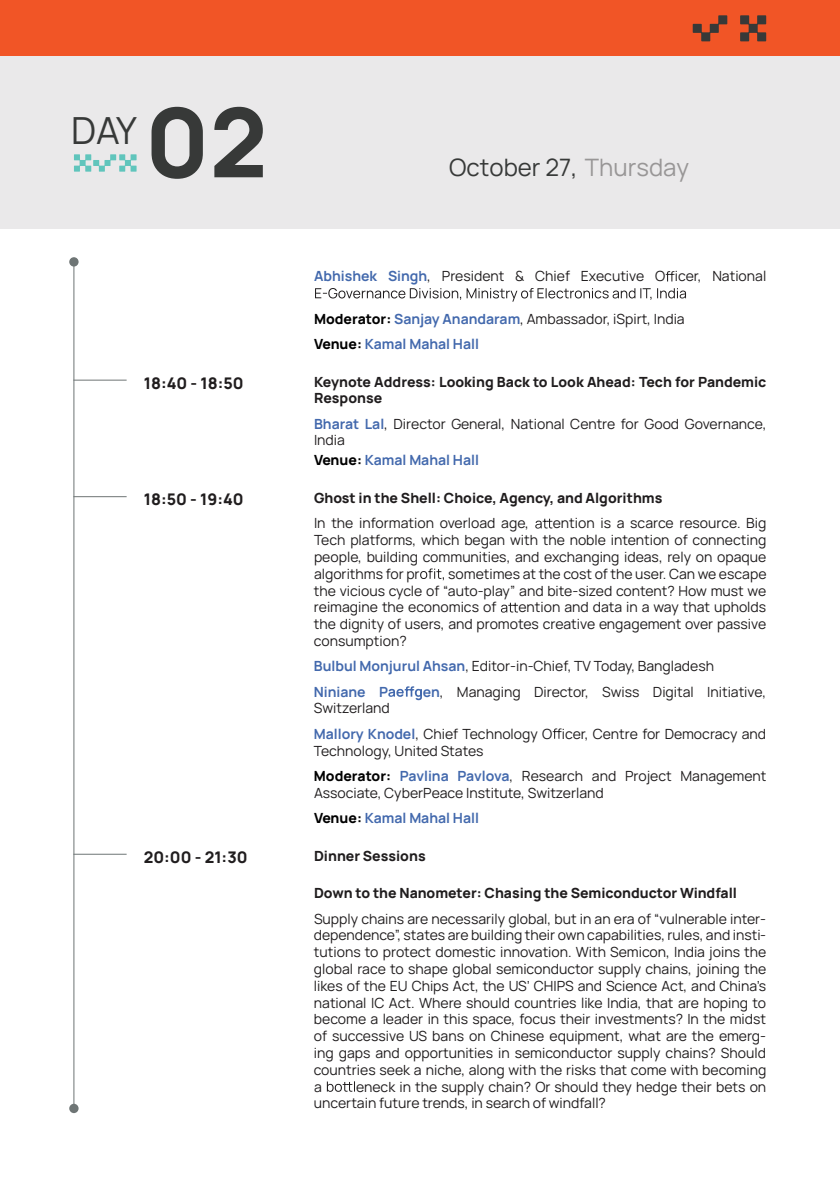
<style>
.page{position:relative;width:840px;height:1191px;background:#fff}
.page>*{position:absolute;margin:0;border:0;box-sizing:border-box;transform-origin:0 0}
.t1{font:800 96px "Manrope";color:#373938}
.t2{font:37.4px "Manrope";color:#373938}
.t3{font:24px "Manrope";color:#373938}
.t4{font:800 16px "Manrope";color:#201d1e}
.t5{font:14px/16.8px "Manrope";color:#201d1e}
.t6{font:800 14px/16.8px "Manrope";color:#201d1e}
.t7{font:700 14px/25.2px "Manrope";color:#4369ad}
.s1{color:#989696}
.s2{font-weight:700;color:#4369ad}
.s3{font-weight:800;color:#000}
.s4{font-weight:400;color:#201d1e}
</style>
<div class="page">
<svg style="left:535px;top:519px;width:17px;height:9px"></svg>
<svg style="left:420px;top:568px;width:23px;height:12px"></svg>
<svg style="left:501px;top:603px;width:16px;height:9px"></svg>
<svg style="left:388px;top:686px;width:33px;height:14px"></svg>
<svg style="left:552px;top:728px;width:9px;height:10px"></svg>
<svg style="left:327px;top:1081px;width:28px;height:10px"></svg>
<hr style="left:73px;top:379px;width:53px;height:1px;background:#6e7575">
<hr style="left:73px;top:496px;width:53px;height:1px;background:#6e7575">
<hr style="left:73px;top:853px;width:53px;height:1px;background:#6e7575">
<div style="left:0;top:0;width:839px;height:57px;background:#f15526"></div>
<svg style="left:740px;top:15px;width:25px;height:26px"></svg>
<svg style="left:692px;top:15px;width:35px;height:26px"></svg>
<div style="left:0;top:57px;width:839px;height:172px;background:#eae9ea"></div>
<hr style="left:73px;top:261px;width:1px;height:847px;background:#6e7575">
<div style="left:69px;top:257px;width:10px;height:9px;background:#6e7575;border-radius:50%"></div>
<svg style="left:74px;top:154px;width:62px;height:18px"></svg>
<svg style="left:665px;top:271px;width:9px;height:10px"></svg>
<svg style="left:315px;top:288px;width:370px;height:14px"></svg>
<div style="left:69px;top:1103px;width:10px;height:10px;background:#6e7575;border-radius:50%"></div>
<h2 class="t2" style="left:71px;top:104px;width:67px">DAY</h2>
<h1 class="t1" style="left:145px;top:75px;width:124px">02</h1>
<h3 class="t3" style="left:449px;top:151px;width:241px">October 27, <span class="s1">Thursday</span></h3>
<p class="t5" style="left:314px;top:267px;width:453px"><span class="s2">Abhishek Singh</span>, President &amp; Chief Executive O icer, National</p>
<p class="t7" style="left:314px;top:305px;width:372px"><span class="s3">Moderator:</span> Sanjay Anandaram<span class="s4">, Ambassador, iSpirt, India<br></span><span class="s3">Venue:</span> Kamal Mahal Hall</p>
<p class="t4" style="left:144px;top:371px;width:101px">18:40 - 18:50</p>
<p class="t6" style="left:314px;top:372px;width:453px">Keynote Address: Looking Back to Look Ahead: Tech for Pandemic<br>Response</p>
<p class="t5" style="left:314px;top:414px;width:453px"><span class="s2">Bharat Lal</span>, Director General, National Centre for Good Governance,<br>India</p>
<p class="t4" style="left:144px;top:488px;width:101px">18:50 - 19:40</p>
<p class="t4" style="left:144px;top:845px;width:105px">20:00 - 21:30</p>
<p class="t7" style="left:314px;top:447px;width:166px"><span class="s3">Venue:</span> Kamal Mahal Hall</p>
<p class="t6" style="left:314px;top:489px;width:349px">Ghost in the Shell: Choice, Agency, and Algorithms</p>
<p class="t5" style="left:314px;top:514px;width:216px">In the information overload age,</p>
<p class="t5" style="left:314px;top:514px;width:453px;text-align:justify;text-indent:239px">ention is a scarce resource. Big Tech platforms, which began with the noble intention of connecting people, building communities, and exchanging ideas, rely on opaque algorithms for pr</p>
<p class="t5" style="left:314px;top:565px;width:454px;text-align:justify;text-indent:134px">sometimes at the cost of the user. Can we escape the vicious cycle of “auto-play” and bite-sized content? How must we reimagine the economics of</p>
<p class="t5" style="left:314px;top:598px;width:453px;text-align:justify;text-indent:204px">ention and data in a way that upholds the dignity of users, and promotes creative engagement over passive consumption?</p>
<p class="t5" style="left:314px;top:653px;width:401px;line-height:25.2px"><span class="s2">Bulbul Monjurul Ahsan</span>, Editor-in-Chief, TV Today, Bangladesh<br><span class="s2">Niniane P</span></p>
<p class="t5" style="left:422px;top:682px;width:344px"><span class="s2">en</span>, Managing Director, Swiss Digital Initiative,</p>
<p class="t5" style="left:313px;top:695px;width:453px;line-height:25.2px">Switzerland<br><span class="s2">Mallory Knodel</span>, Chief Technology O icer, Centre for Democracy and</p>
<p class="t5" style="left:313px;top:737px;width:453px;line-height:25.4px">Technology, United States<br><span class="s3">Moderator:</span> <span class="s2">Pavlina Pavlova</span>, Research and Project Management</p>
<p class="t5" style="left:314px;top:779px;width:291px;line-height:25.2px">Associate, CyberPeace Institute, Switzerland<br><span class="s3">Venue:</span> <span class="s2">Kamal Mahal Hall</span></p>
<p class="t6" style="left:314px;top:846px;width:113px">Dinner Sessions</p>
<p class="t6" style="left:314px;top:884px;width:424px">Down to the Nanometer: Chasing the Semiconductor Windfall</p>
<p class="t5" style="left:313px;top:909px;width:454px;text-align:justify">Supply chains are necessarily global, but in an era of “vulnerable inter&shy;dependence”, states are building their own capabilities, rules, and insti&shy;tutions to protect domestic innovation. With Semicon, India joins the global race to shape global semiconductor supply chains, joining the likes of the EU Chips Act, the US’ CHIPS and Science Act, and China’s national IC Act. Where should countries like India, that are hoping to become a leader in this space, focus their investments? In the midst of successive US bans on Chinese equipment, what are the emerg&shy;ing gaps and opportunities in semiconductor supply chains? Should countries seek a niche, along with the risks that come with becoming a</p>
<p class="t5" style="left:314px;top:1077px;width:453px;text-indent:42px">eneck in the supply chain? Or should they hedge their bets on uncertain future trends, in search of windfall?</p>
</div>
